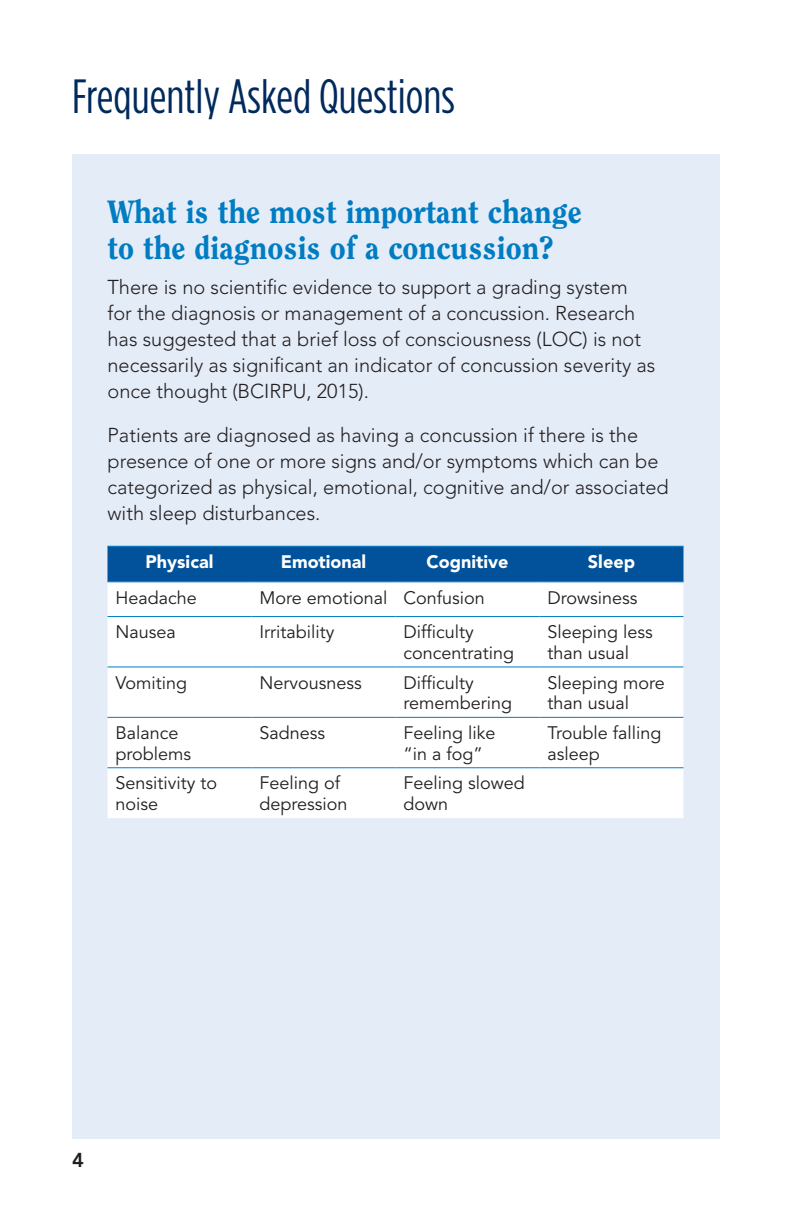
<style>
.page{position:relative;width:792px;height:1224px;background:#fff}
.page>*{position:absolute;margin:0;border:0;box-sizing:border-box;transform-origin:0 0}
.Main_title{font:48px "Gotham Condensed";color:#00295c}
.FAQ_title{font:800 32px/36px "Clearface";color:#007cc2}
.FAQ_answer{font:300 20px/26px "Avenir";color:#231f20}
.FAQ_answer-2{font:800 20px "Avenir";color:#231f20}
.t1{font:18px/20.8px "Avenir";color:#231f20}
.t2{font:900 18px "Avenir";color:#fff}
</style>
<div class="page">
<div style="left:72px;top:154px;width:648px;height:985px;background:#e4ecf7"></div>
<div style="left:108px;top:547px;width:576px;height:34px;background:#01529a"></div>
<div style="left:108px;top:582px;width:576px;height:236px;background:#fff"></div>
<hr style="left:108px;top:546px;width:144px;height:1px;background:#007cc2">
<hr style="left:252px;top:546px;width:144px;height:1px;background:#007cc2">
<hr style="left:396px;top:546px;width:144px;height:1px;background:#007cc2">
<hr style="left:540px;top:546px;width:144px;height:1px;background:#007cc2">
<hr style="left:108px;top:581px;width:144px;height:1px;background:#007cc2">
<hr style="left:252px;top:581px;width:144px;height:1px;background:#007cc2">
<hr style="left:396px;top:581px;width:144px;height:1px;background:#007cc2">
<hr style="left:540px;top:581px;width:144px;height:1px;background:#007cc2">
<hr style="left:108px;top:616px;width:144px;height:1px;background:#007cc2">
<hr style="left:252px;top:616px;width:144px;height:1px;background:#007cc2">
<hr style="left:396px;top:616px;width:144px;height:1px;background:#007cc2">
<hr style="left:540px;top:616px;width:144px;height:1px;background:#007cc2">
<hr style="left:108px;top:666px;width:144px;height:1px;background:#007cc2">
<hr style="left:252px;top:666px;width:144px;height:1px;background:#007cc2">
<hr style="left:396px;top:666px;width:144px;height:1px;background:#007cc2">
<hr style="left:540px;top:666px;width:144px;height:1px;background:#007cc2">
<hr style="left:108px;top:717px;width:144px;height:1px;background:#007cc2">
<hr style="left:252px;top:717px;width:144px;height:1px;background:#007cc2">
<hr style="left:396px;top:717px;width:144px;height:1px;background:#007cc2">
<hr style="left:540px;top:717px;width:144px;height:1px;background:#007cc2">
<hr style="left:108px;top:767px;width:144px;height:1px;background:#007cc2">
<hr style="left:252px;top:767px;width:144px;height:1px;background:#007cc2">
<hr style="left:396px;top:767px;width:144px;height:1px;background:#007cc2">
<hr style="left:540px;top:767px;width:144px;height:1px;background:#007cc2">
<p class="Main_title" style="left:72px;top:70px;width:384px">Frequently Asked Questions</p>
<p class="FAQ_title" style="left:108px;top:193px;width:476px">What is the most important change to the diagnosis of a concussion?</p>
<p class="FAQ_answer" style="left:108px;top:274px;width:549px">There is no scientific evidence to support a grading system for the diagnosis or management of a concussion. Research has suggested that a brief loss of consciousness (LOC) is not necessarily as significant an indicator of concussion severity as once thought (BCIRPU, 2015).</p>
<p class="FAQ_answer" style="left:108px;top:422px;width:563px">Patients are diagnosed as having a concussion if there is the presence of one or more signs and/or symptoms which can be categorized as physical, emotional, cognitive and/or associated with sleep disturbances.</p>
<p class="t2" style="left:146px;top:551px;width:69px">Physical</p>
<p class="t2" style="left:281px;top:551px;width:87px">Emotional</p>
<p class="t2" style="left:426px;top:551px;width:84px">Cognitive</p>
<p class="t2" style="left:588px;top:551px;width:49px">Sleep</p>
<p class="t1" style="left:116px;top:587px;width:83px">Headache</p>
<p class="t1" style="left:260px;top:587px;width:129px">More emotional</p>
<p class="t1" style="left:404px;top:587px;width:83px">Confusion</p>
<p class="t1" style="left:548px;top:587px;width:91px">Drowsiness</p>
<p class="t1" style="left:116px;top:622px;width:62px">Nausea</p>
<p class="t1" style="left:260px;top:622px;width:76px">Irritability</p>
<p class="t1" style="left:404px;top:622px;width:112px">Difficulty concentrating</p>
<p class="t1" style="left:548px;top:622px;width:107px">Sleeping less than usual</p>
<p class="t1" style="left:116px;top:673px;width:73px">Vomiting</p>
<p class="t1" style="left:260px;top:673px;width:104px">Nervousness</p>
<p class="t1" style="left:404px;top:673px;width:110px">Difficulty remembering</p>
<p class="t1" style="left:548px;top:673px;width:119px">Sleeping more than usual</p>
<p class="t1" style="left:116px;top:723px;width:77px">Balance problems</p>
<p class="t1" style="left:260px;top:723px;width:67px">Sadness</p>
<p class="t1" style="left:404px;top:723px;width:93px">Feeling like “in a fog”</p>
<p class="t1" style="left:548px;top:723px;width:115px">Trouble falling asleep</p>
<p class="t1" style="left:116px;top:773px;width:103px">Sensitivity to noise</p>
<p class="t1" style="left:260px;top:773px;width:90px">Feeling of depression</p>
<p class="t1" style="left:404px;top:773px;width:123px">Feeling slowed down</p>
<p class="FAQ_answer-2" style="left:72px;top:1148px;width:13px">4</p>
</div>
